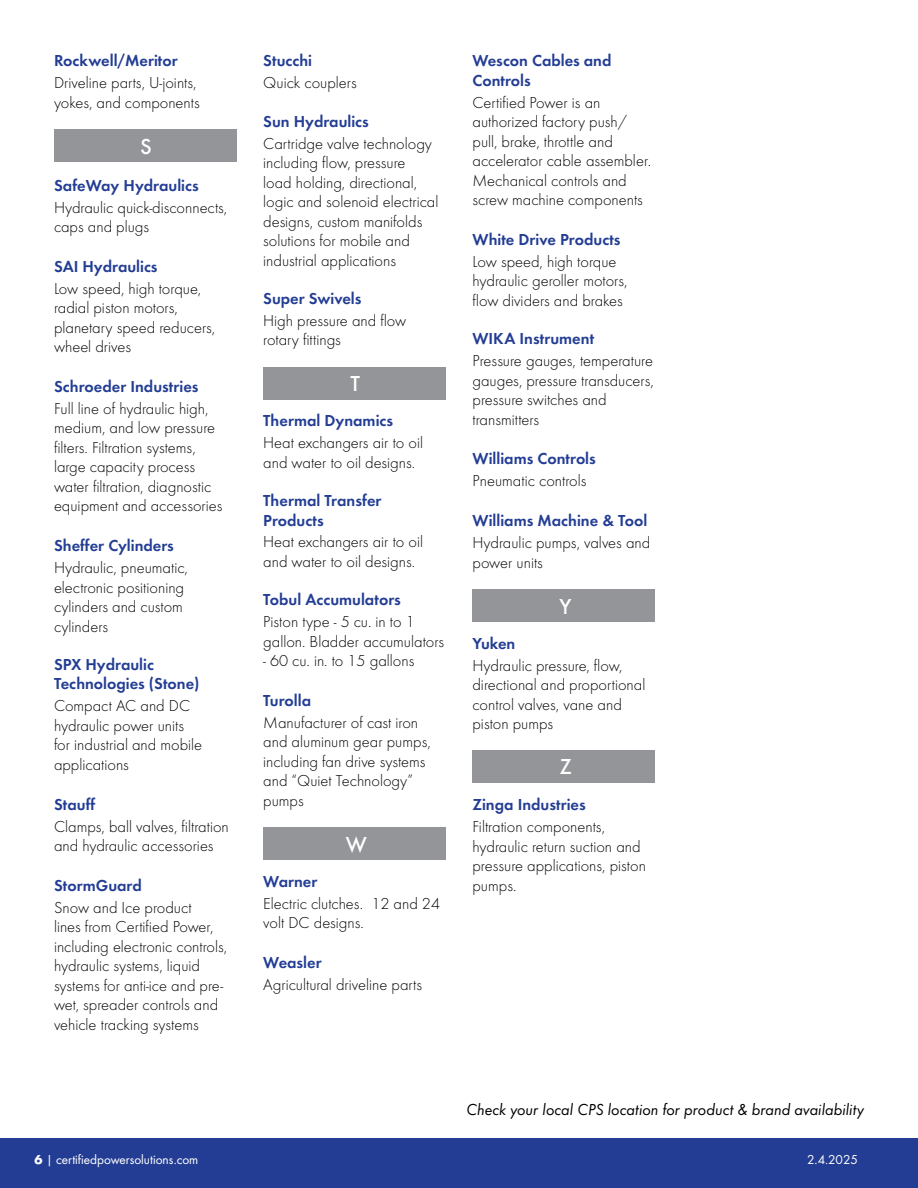
<style>
.page{position:relative;width:918px;height:1188px;background:#fff}
.page>*{position:absolute;margin:0;border:0;box-sizing:border-box;transform-origin:0 0}
.t1{font:500 22.5px "Futura";color:#fff}
.t2{font:300 16.5px/19.5px "Futura";color:#000}
.t3{font:16.5px/19.5px "Futura Dem";color:#233d94}
.t4{font:16.5px "Futura Boo Obl";color:#000}
.t5{font:13.5px "Futura Boo";color:#fff}
.s1{font-family:"Futura";font-weight:700}
</style>
<div class="page">
<div style="left:0;top:1138px;width:918px;height:50px;background:#233d94"></div>
<div style="left:54px;top:130px;width:182px;height:32px;background:#949598"></div>
<div style="left:263px;top:367px;width:183px;height:32px;background:#949598"></div>
<div style="left:263px;top:828px;width:183px;height:32px;background:#949598"></div>
<div style="left:472px;top:589px;width:183px;height:33px;background:#949598"></div>
<div style="left:472px;top:750px;width:183px;height:32px;background:#949598"></div>
<p class="t3" style="left:54px;top:50px;width:125px">Rockwell/Meritor</p>
<p class="t2" style="left:54px;top:73px;width:147px">Driveline parts, U-joints, yokes, and components</p>
<h1 class="t1" style="left:140px;top:130px;width:13px">S</h1>
<p class="t3" style="left:54px;top:174px;width:146px">SafeWay Hydraulics</p>
<p class="t2" style="left:54px;top:197px;width:175px">Hydraulic quick-disconnects, caps and plugs</p>
<p class="t3" style="left:54px;top:256px;width:105px">SAI Hydraulics</p>
<p class="t2" style="left:54px;top:278px;width:163px">Low speed, high torque, radial piston motors, planetary speed reducers, wheel drives</p>
<p class="t3" style="left:54px;top:376px;width:146px">Schroeder Industries</p>
<p class="t2" style="left:54px;top:398px;width:170px">Full line of hydraulic high, medium, and low pressure filters. Filtration systems, large capacity process water filtration, diagnostic equipment and accessories</p>
<p class="t3" style="left:54px;top:535px;width:121px">Sheffer Cylinders</p>
<p class="t2" style="left:54px;top:557px;width:135px">Hydraulic, pneumatic, electronic positioning cylinders and custom cylinders</p>
<p class="t3" style="left:54px;top:654px;width:147px">SPX Hydraulic<br>Technologies (Stone)</p>
<p class="t2" style="left:54px;top:696px;width:150px">Compact AC and DC hydraulic power units for industrial and mobile applications</p>
<p class="t3" style="left:54px;top:793px;width:43px">Stauff</p>
<p class="t2" style="left:54px;top:816px;width:176px">Clamps, ball valves, filtration and hydraulic accessories</p>
<p class="t3" style="left:54px;top:875px;width:89px">StormGuard</p>
<p class="t2" style="left:54px;top:897px;width:175px">Snow and Ice product<br>lines from Certified Power, including electronic controls, hydraulic systems, liquid systems for anti-ice and pre&shy;wet, spreader controls and vehicle tracking systems</p>
<p class="t3" style="left:263px;top:50px;width:50px">Stucchi</p>
<p class="t2" style="left:263px;top:73px;width:95px">Quick couplers</p>
<p class="t3" style="left:263px;top:110px;width:107px">Sun Hydraulics</p>
<p class="t2" style="left:263px;top:133px;width:177px">Cartridge valve technology including flow, pressure<br>load holding, directional, logic and solenoid electrical designs, custom manifolds solutions for mobile and industrial applications</p>
<p class="t3" style="left:263px;top:288px;width:100px">Super Swivels</p>
<p class="t2" style="left:263px;top:310px;width:145px">High pressure and flow rotary fittings</p>
<h1 class="t1" style="left:351px;top:367px;width:11px">T</h1>
<p class="t3" style="left:263px;top:410px;width:131px">Thermal Dynamics</p>
<p class="t2" style="left:263px;top:433px;width:161px">Heat exchangers air to oil and water to oil designs.</p>
<p class="t3" style="left:263px;top:490px;width:120px">Thermal Transfer<br>Products</p>
<p class="t2" style="left:263px;top:532px;width:161px">Heat exchangers air to oil and water to oil designs.</p>
<p class="t3" style="left:263px;top:589px;width:139px">Tobul Accumulators</p>
<p class="t2" style="left:263px;top:611px;width:182px">Piston type - 5 cu. in to 1 gallon. Bladder accumulators</p>
<p class="t2" style="left:263px;top:650px;width:153px">- 60 cu. in. to 15 gallons</p>
<p class="t3" style="left:263px;top:690px;width:49px">Turolla</p>
<p class="t2" style="left:263px;top:712px;width:169px">Manufacturer of cast iron and aluminum gear pumps, including fan drive systems and “Quiet Technology” pumps</p>
<h1 class="t1" style="left:346px;top:828px;width:23px">W</h1>
<p class="t3" style="left:263px;top:871px;width:56px">Warner</p>
<p class="t2" style="left:263px;top:893px;width:178px">Electric clutches. 12 and 24 volt DC designs.</p>
<p class="t3" style="left:263px;top:952px;width:60px">Weasler</p>
<p class="t2" style="left:263px;top:974px;width:160px">Agricultural driveline parts</p>
<p class="t3" style="left:473px;top:50px;width:140px">Wescon Cables and<br>Controls</p>
<p class="t2" style="left:473px;top:92px;width:180px">Certified Power is an authorized factory push/ pull, brake, throttle and accelerator cable assembler.<br>Mechanical controls and screw machine components</p>
<p class="t3" style="left:473px;top:229px;width:150px">White Drive Products</p>
<p class="t2" style="left:473px;top:251px;width:156px">Low speed, high torque hydraulic geroller motors, flow dividers and brakes</p>
<p class="t3" style="left:473px;top:328px;width:123px">WIKA Instrument</p>
<p class="t2" style="left:473px;top:350px;width:183px">Pressure gauges, temperature gauges, pressure transducers, pressure switches and transmitters</p>
<p class="t3" style="left:473px;top:448px;width:125px">Williams Controls</p>
<p class="t2" style="left:473px;top:471px;width:115px">Pneumatic controls</p>
<p class="t3" style="left:473px;top:510px;width:176px">Williams Machine &amp; Tool</p>
<p class="t2" style="left:473px;top:532px;width:179px">Hydraulic pumps, valves and power units</p>
<h1 class="t1" style="left:560px;top:589px;width:13px">Y</h1>
<p class="t3" style="left:472px;top:633px;width:44px">Yuken</p>
<p class="t2" style="left:472px;top:655px;width:174px">Hydraulic pressure, flow, directional and proportional control valves, vane and piston pumps</p>
<h1 class="t1" style="left:559px;top:750px;width:14px">Z</h1>
<p class="t3" style="left:472px;top:794px;width:115px">Zinga Industries</p>
<p class="t2" style="left:472px;top:817px;width:175px">Filtration components, hydraulic return suction and pressure applications, piston pumps.</p>
<p class="t4" style="left:467px;top:1099px;width:399px">Check your local CPS location for product &amp; brand availability</p>
<p class="t5" style="left:35px;top:1151px;width:165px"><span class="s1">6</span> | certifiedpowersolutions.com</p>
<p class="t5" style="left:807px;top:1151px;width:52px">2.4.2025</p>
</div>
